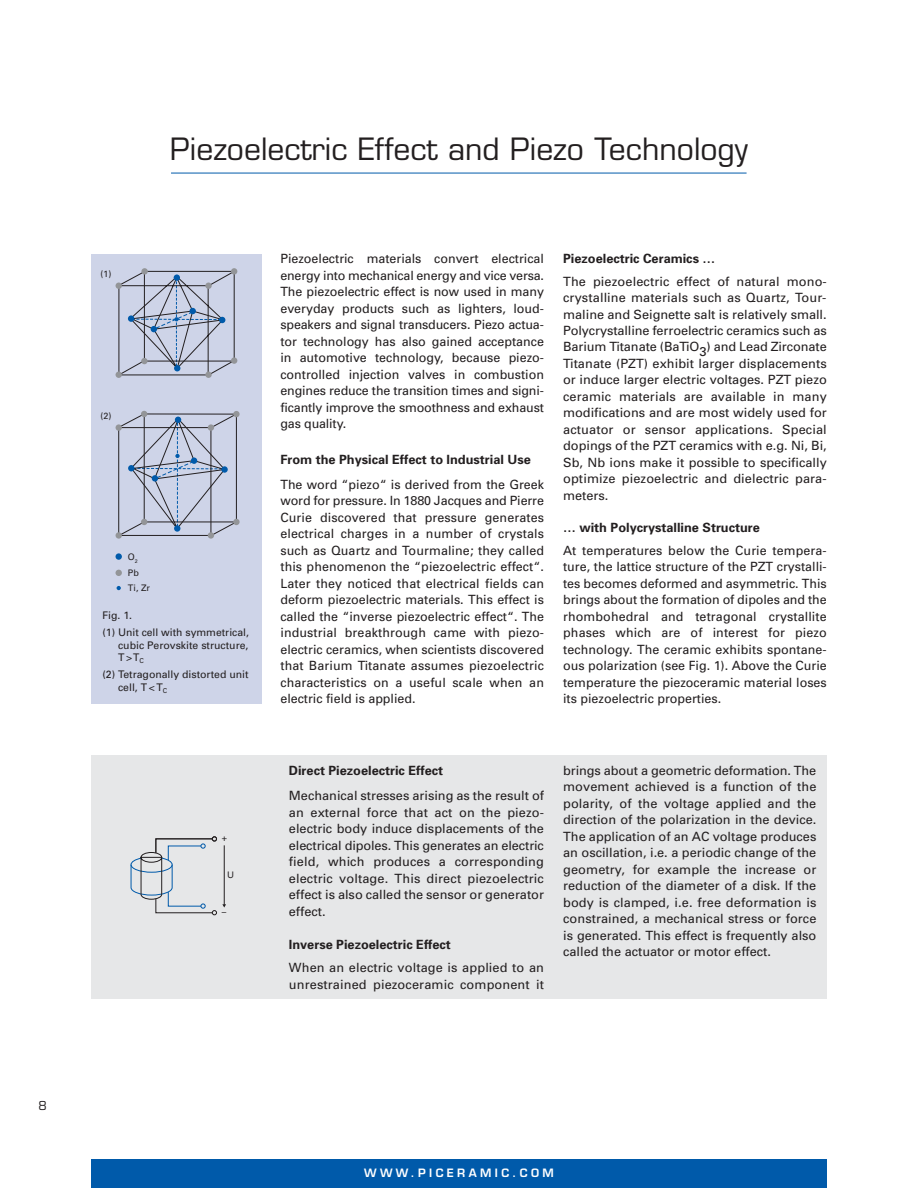
<style>
.page{position:relative;width:918px;height:1188px;background:#fff}
.page>*{position:absolute;margin:0;border:0;box-sizing:border-box;transform-origin:0 0}
.t1{font:30px "Eurostile";color:#231f20}
.t2{font:12.75px/16.5px "Univers";color:#231f20;text-align:justify}
.t3{font:700 12.75px "Univers";color:#231f20}
.t4{font:12px "Eurostile";color:#231f20}
.t5{font:600 11.25px "Eurostile LT";letter-spacing:.3em;color:#fff}
.t6{font:10.5px/12.6px "Univers";color:#231f20}
.t7{font:9px/15.8px "Univers LT";color:#231f20}
</style>
<div class="page">
<div style="left:91px;top:756px;width:736px;height:243px;background:#e6e7e8"></div>
<div style="left:91px;top:254px;width:170px;height:449px;background:#ced4e8"></div>
<div style="left:231px;top:268px;width:6px;height:7px;background:#939598;border-radius:50%"></div>
<div style="left:231px;top:357px;width:6px;height:7px;background:#939598;border-radius:50%"></div>
<div style="left:141px;top:268px;width:7px;height:7px;background:#939598;border-radius:50%"></div>
<svg style="left:116px;top:270px;width:119px;height:108px"></svg>
<div style="left:233px;top:411px;width:7px;height:6px;background:#939598;border-radius:50%"></div>
<div style="left:116px;top:424px;width:6px;height:7px;background:#939598;border-radius:50%"></div>
<div style="left:116px;top:532px;width:6px;height:7px;background:#939598;border-radius:50%"></div>
<div style="left:208px;top:532px;width:6px;height:7px;background:#939598;border-radius:50%"></div>
<div style="left:233px;top:519px;width:7px;height:6px;background:#939598;border-radius:50%"></div>
<div style="left:116px;top:553px;width:6px;height:7px;background:#005aaa;border-radius:50%"></div>
<svg style="left:116px;top:570px;width:6px;height:6px"></svg>
<svg style="left:117px;top:586px;width:4px;height:4px"></svg>
<svg style="left:117px;top:411px;width:120px;height:126px"></svg>
<svg style="left:221px;top:466px;width:7px;height:7px"></svg>
<div style="left:174px;top:525px;width:6px;height:7px;background:#005aaa;border-radius:50%"></div>
<div style="left:152px;top:475px;width:6px;height:7px;background:#005aaa;border-radius:50%"></div>
<div style="left:191px;top:457px;width:6px;height:7px;background:#005aaa;border-radius:50%"></div>
<hr style="left:171px;top:173px;width:576px;height:1px;background:#005aaa">
<div style="left:91px;top:1160px;width:736px;height:28px;background:#005aaa"></div>
<svg style="left:131px;top:836px;width:95px;height:79px"></svg>
<p class="t4" style="left:39px;top:1101px;width:10px">8</p>
<h1 class="t1" style="left:170px;top:138px;width:579px">Piezoelectric Effect and Piezo Technology</h1>
<p class="t7" style="left:100px;top:266px;width:12px">(1)</p>
<p class="t7" style="left:100px;top:408px;width:12px">(2)</p>
<p class="t7" style="left:128px;top:549px;width:24px">O<sub>2<br></sub>Pb<br>Ti, Zr</p>
<p class="t6" style="left:103px;top:608px;width:148px;line-height:16.8px">Fig. 1.<br>(1) Unit cell with symmetrical,</p>
<p class="t6" style="left:118px;top:640px;width:132px">cubic Perovskite structure,<br>T&gt;T<sub>C</sub></p>
<p class="t6" style="left:118px;top:669px;width:132px;text-indent:-16px">(2) Tetragonally distorted unit cell, T &lt; T<sub>C</sub></p>
<p class="t7" style="left:222px;top:831px;width:7px">+</p>
<p class="t7" style="left:227px;top:868px;width:8px">U</p>
<p class="t7" style="left:222px;top:904px;width:6px">–</p>
<p class="t2" style="left:280px;top:251px;width:265px">Piezoelectric materials convert electrical energy into mechanical energy and vice versa.<br>The piezoelectric effect is now used in many everyday products such as lighters, loud&shy;speakers and signal transducers. Piezo actua&shy;tor technology has also gained acceptance in automotive technology, because piezo&shy;controlled injection valves in combustion engines reduce the transition times and signi&shy;ficantly improve the smoothness and exhaust gas quality.</p>
<p class="t3" style="left:280px;top:454px;width:252px">From the Physical Effect to Industrial Use</p>
<p class="t2" style="left:280px;top:477px;width:265px">The word “piezo“ is derived from the Greek word for pressure. In 1880 Jacques and Pierre Curie discovered that pressure generates electrical charges in a number of crystals such as Quartz and Tourmaline; they called this phenomenon the “piezoelectric effect“.<br>Later they noticed that electrical fields can deform piezoelectric materials. This effect is called the “inverse piezoelectric effect“. The industrial breakthrough came with piezo&shy;electric ceramics, when scientists discovered that Barium Titanate assumes piezoelectric characteristics on a useful scale when an electric field is applied.</p>
<p class="t3" style="left:563px;top:254px;width:154px">Piezoelectric Ceramics …</p>
<p class="t2" style="left:563px;top:274px;width:265px">The piezoelectric effect of natural mono&shy;crystalline materials such as Quartz, Tour&shy;maline and Seignette salt is relatively small.<br>Polycrystalline ferroelectric ceramics such as Barium Titanate (BaTiO3) and Lead Zirconate Titanate (PZT) exhibit larger displacements or induce larger electric voltages. PZT piezo ceramic materials are available in many modifications and are most widely used for actuator or sensor applications. Special dopings of the PZT ceramics with e.g. Ni, Bi, Sb, Nb ions make it possible to specifically optimize piezoelectric and dielectric para&shy;meters.</p>
<p class="t3" style="left:563px;top:523px;width:198px">… with Polycrystalline Structure</p>
<p class="t2" style="left:563px;top:543px;width:265px">At temperatures below the Curie tempera&shy;ture, the lattice structure of the PZT crystalli&shy;tes becomes deformed and asymmetric. This brings about the formation of dipoles and the rhombohedral and tetragonal crystallite phases which are of interest for piezo technology. The ceramic exhibits spontane&shy;ous polarization (see Fig. 1). Above the Curie temperature the piezoceramic material loses its piezoelectric properties.</p>
<p class="t3" style="left:289px;top:766px;width:156px">Direct Piezoelectric Effect</p>
<p class="t2" style="left:289px;top:789px;width:257px">Mechanical stresses arising as the result of an external force that act on the piezo&shy;electric body induce displacements of the electrical dipoles. This generates an electric field, which produces a corresponding electric voltage. This direct piezoelectric effect is also called the sensor or generator effect.</p>
<p class="t3" style="left:289px;top:940px;width:164px">Inverse Piezoelectric Effect</p>
<p class="t2" style="left:289px;top:961px;width:257px">When an electric voltage is applied to an unrestrained piezoceramic component it</p>
<p class="t2" style="left:563px;top:763px;width:255px">brings about a geometric deformation. The movement achieved is a function of the polarity, of the voltage applied and the direction of the polarization in the device.<br>The application of an AC voltage produces an oscillation, i.e. a periodic change of the geometry, for example the increase or reduction of the diameter of a disk. If the body is clamped, i.e. free deformation is constrained, a mechanical stress or force is generated. This effect is frequently also called the actuator or motor effect.</p>
<p class="t5" style="left:364px;top:1169px;width:191px">WWW.PICERAMIC.COM</p>
</div>
